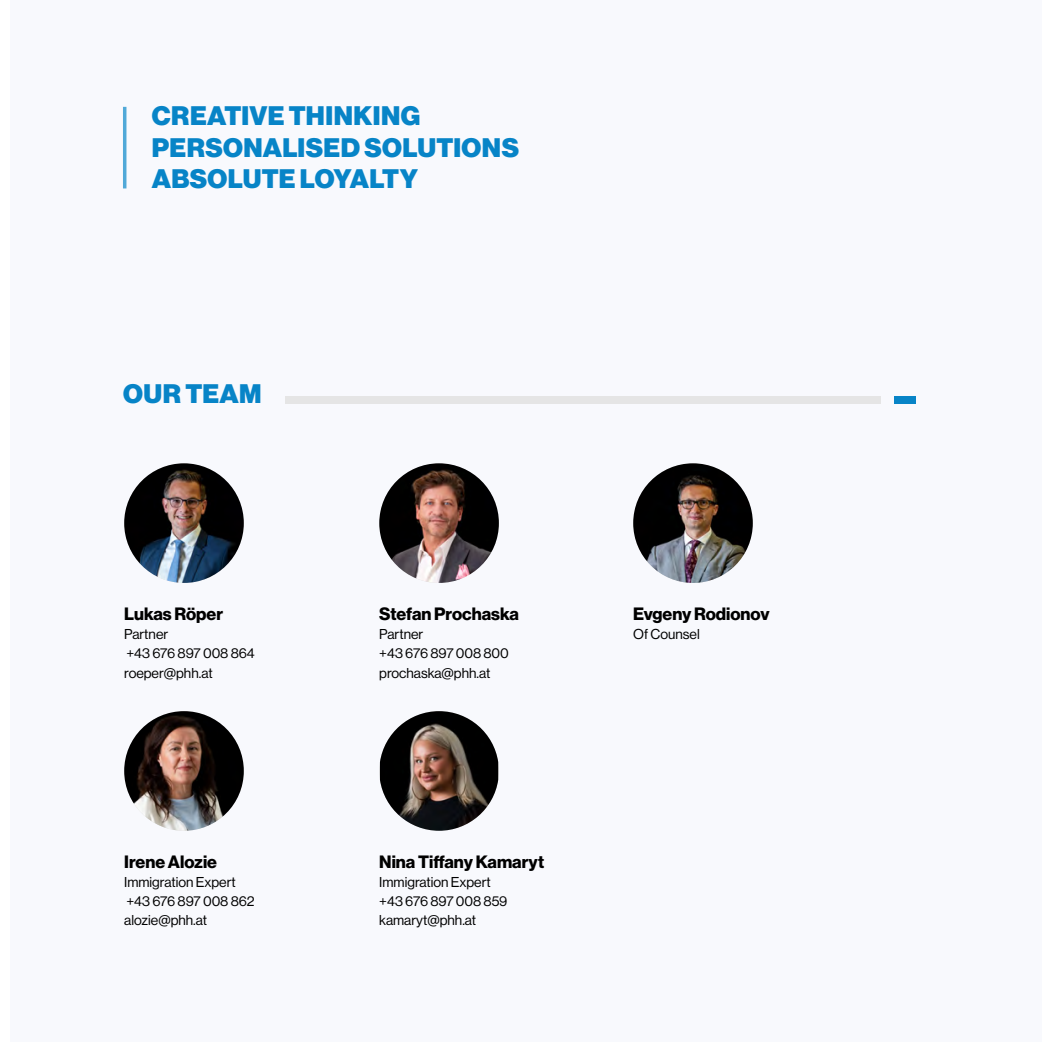
<style>
.page{position:relative;width:1042px;height:1042px;background:#fff}
.page>*{position:absolute;margin:0;border:0;box-sizing:border-box;transform-origin:0 0}
.t1{font:26.25px/31.5px "N Haas Grotesk DS Pro 95 Blk";letter-spacing:.01em;color:#0784c7}
.t2{font:17.5px "N Haas Grotesk DS Pro 75 Bd";color:#000}
.t3{font:14px/19.2px "N Haas Grotesk DS Pro 55 Rg";color:#000}
</style>
<div class="page">
<div style="left:10px;top:0;width:1032px;height:1042px;background:#f8f9fd"></div>
<img style="left:124px;top:463px;width:120px;height:120px;border-radius:60px">
<img style="left:124px;top:711px;width:120px;height:120px;border-radius:60px">
<img style="left:379px;top:463px;width:120px;height:120px;border-radius:60px">
<img style="left:380px;top:711px;width:118px;height:120px">
<img style="left:633px;top:463px;width:120px;height:120px;border-radius:60px">
<div style="left:286px;top:396px;width:595px;height:7px;background:#e5e5e5"></div>
<div style="left:894px;top:396px;width:21px;height:7px;background:#0784c7"></div>
<hr style="left:123px;top:107px;width:3px;height:81px;background:#51a9d8">
<h1 class="t1" style="left:152px;top:101px;width:369px">CREATIVE THINKING<br>PERSONALISED SOLUTIONS<br>ABSOLUTE LOYALTY</h1>
<h1 class="t1" style="left:123px;top:378px;width:140px">OUR TEAM</h1>
<p class="t2" style="left:124px;top:603px;width:100px">Lukas Röper</p>
<p class="t3" style="left:124px;top:624px;width:132px">Partner<br>+43 676 897 008 864 roeper@phh.at</p>
<p class="t2" style="left:124px;top:851px;width:94px">Irene Alozie</p>
<p class="t3" style="left:124px;top:872px;width:132px">Immigration Expert +43 676 897 008 862 alozie@phh.at</p>
<p class="t2" style="left:379px;top:603px;width:141px">Stefan Prochaska</p>
<p class="t3" style="left:379px;top:624px;width:131px">Partner<br>+43 676 897 008 800 prochaska@phh.at</p>
<p class="t2" style="left:379px;top:851px;width:167px">Nina Tiffany Kamaryt</p>
<p class="t3" style="left:379px;top:872px;width:130px">Immigration Expert +43 676 897 008 859 kamaryt@phh.at</p>
<p class="t2" style="left:633px;top:603px;width:138px">Evgeny Rodionov</p>
<p class="t3" style="left:633px;top:624px;width:68px">Of Counsel</p>
</div>
